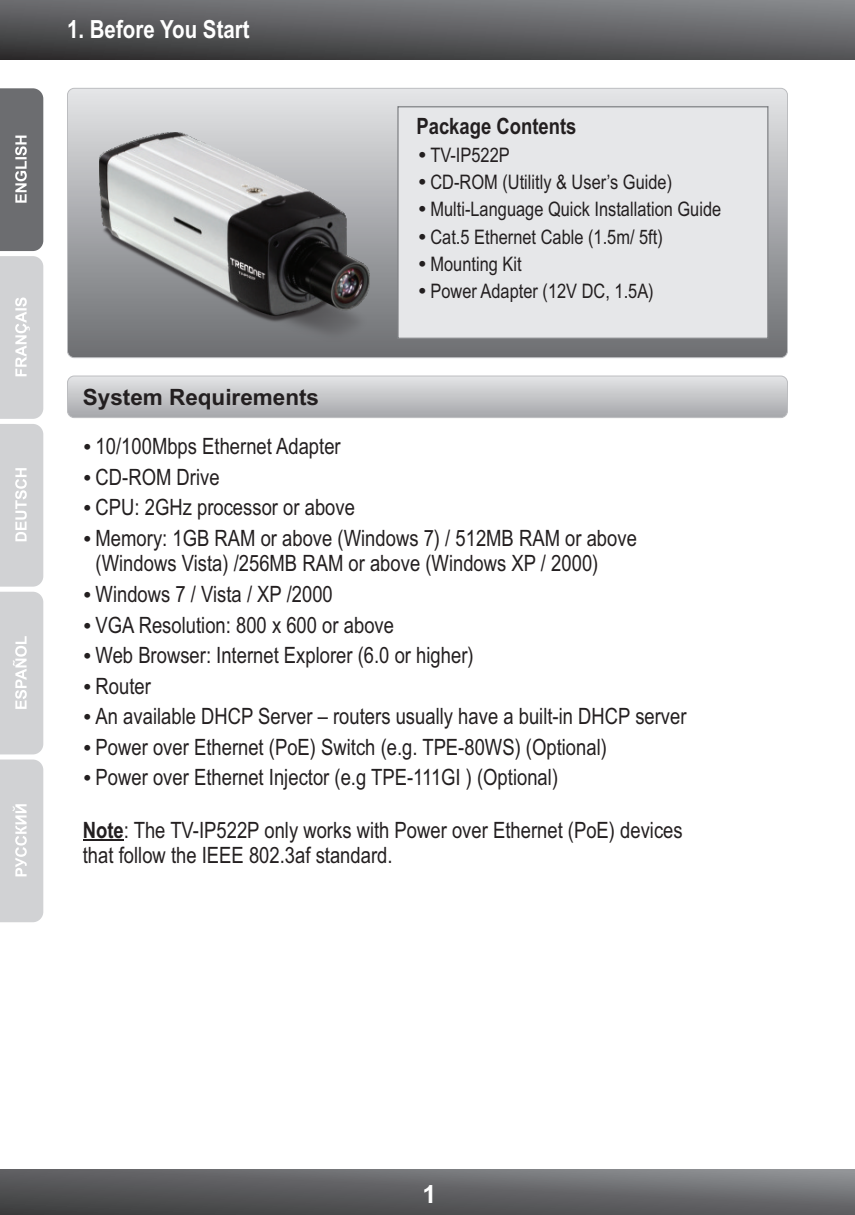
<style>
.page{position:relative;width:855px;height:1215px;background:#fff}
.page>*{position:absolute;margin:0;border:0;box-sizing:border-box;transform-origin:0 0}
.t1{font:700 25px "Arial Narrow";color:#fff}
.t2{font:700 25px "Arial";color:#fff}
.t3{font:22.5px/30.5px "Arial Narrow";color:#231f20}
.t4{font:700 22.5px "Arial";color:#231f20}
.t5{font:700 22.5px "Arial Narrow";color:#231f20}
.t6{font:20px/27.2px "Arial Narrow";color:#231f20}
.s1{font-weight:700}
</style>
<div class="page">
<svg style="left:0;top:0;width:855px;height:59px;background:#5e5e61"></svg>
<svg style="left:0;top:1170px;width:855px;height:45px;background:#606163"></svg>
<svg style="left:0;top:88px;width:43px;height:666px;background:#bdbec0"></svg>
<svg style="left:0;top:760px;width:43px;height:162px;background:#d3d4d6"></svg>
<div style="left:68px;top:88px;width:720px;height:270px;background:linear-gradient(to bottom,#e4e5e7,#6c6e71);border-radius:7px"></div>
<div style="left:67px;top:88px;width:721px;height:270px;border:1px solid #bcbdc0;border-radius:7px"></div>
<div style="left:397px;top:106px;width:371px;height:233px;background:#e6e7e9"></div>
<div style="left:68px;top:376px;width:720px;height:42px;background:linear-gradient(to bottom,#e4e5e6,#a6a7ab);border-radius:7px"></div>
<div style="left:67px;top:376px;width:721px;height:42px;border:1px solid #bcbdc0;border-radius:7px"></div>
<hr style="left:83px;top:840px;width:41px;height:1px;background:#231f20">
<img style="left:99px;top:132px;width:270px;height:209px">
<svg style="left:419px;top:206px;width:6px;height:6px"></svg>
<svg style="left:419px;top:152px;width:6px;height:6px"></svg>
<svg style="left:419px;top:179px;width:6px;height:6px"></svg>
<svg style="left:419px;top:233px;width:6px;height:6px"></svg>
<svg style="left:419px;top:261px;width:6px;height:5px"></svg>
<svg style="left:419px;top:288px;width:6px;height:6px"></svg>
<p class="t1" style="left:67px;top:20px;width:184px">1. Before You Start</p>
<p class="t4" style="left:83px;top:389px;width:238px">System Requirements</p>
<p class="t3" style="left:96px;top:433px;width:247px">10/100Mbps Ethernet Adapter</p>
<p class="t5" style="left:416px;top:117px;width:161px">Package Contents</p>
<p class="t6" style="left:430px;top:170px;width:292px">CD-ROM (Utilitly &amp; User’s Guide)<br>Multi-Language Quick Installation Guide<br>Cat.5 Ethernet Cable (1.5m/ 5ft)<br>Mounting Kit<br>Power Adapter (12V DC, 1.5A)</p>
<p class="t6" style="left:430px;top:143px;width:81px">TV-IP522P</p>
<p class="t3" style="left:96px;top:464px;width:543px">CD-ROM Drive<br>CPU: 2GHz processor or above<br>Memory: 1GB RAM or above (Windows 7) / 512MB RAM or above</p>
<p class="t3" style="left:96px;top:550px;width:593px">(Windows Vista) /256MB RAM or above (Windows XP / 2000)<br>Windows 7 / Vista / XP /2000<br>VGA Resolution: 800 x 600 or above<br>Web Browser: Internet Explorer (6.0 or higher)<br>Router<br>An available DHCP Server – routers usually have a built-in DHCP server Power over Ethernet (PoE) Switch (e.g. TPE-80WS) (Optional)<br>Power over Ethernet Injector (e.g TPE-111GI ) (Optional)</p>
<p class="t3" style="left:83px;top:819px;width:601px;line-height:25.5px"><span class="s1">Note</span>: The TV-IP522P only works with Power over Ethernet (PoE) devices that follow the IEEE 802.3af standard.</p>
<p class="t2" style="left:423px;top:1185px;width:15px">1</p>
</div>
